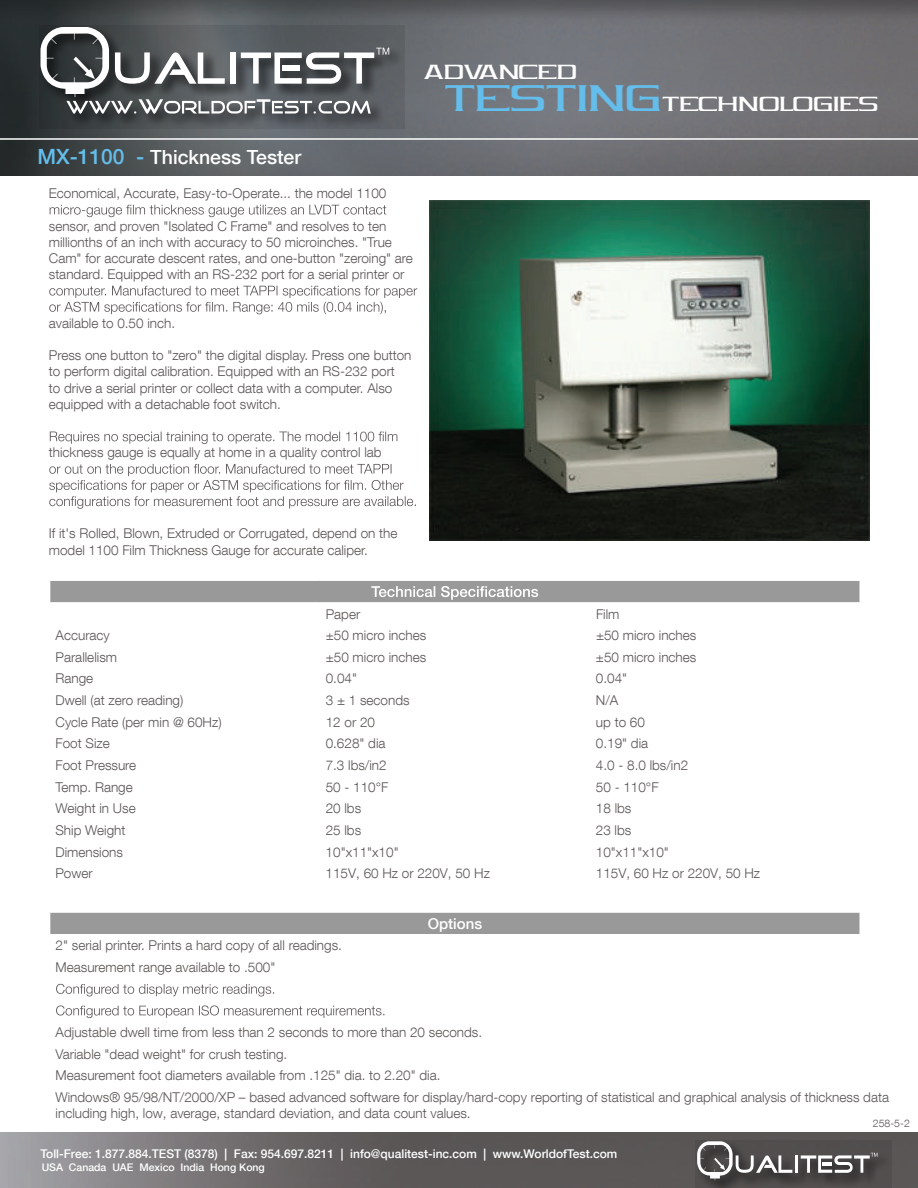
<style>
.page{position:relative;width:918px;height:1188px;background:#fff}
.page>*{position:absolute;margin:0;border:0;box-sizing:border-box;transform-origin:0 0}
.t1{font:43.5px "Vibrocentric";color:#64bdea}
.t2{font:24px "Vibrocentric";color:#fff}
.t3{font:500 19.5px "Helvetica Neue LT Com";color:#fff}
.t4{font:500 15px "Helvetica Neue LT Com";color:#fff}
.t5{font:300 13.5px/16.2px "Helvetica Neue LT Com";color:#595554}
.t6{font:500 12px "Helvetica Neue LT Com";color:#fff}
.t7{font:500 10.5px "Helvetica Neue LT Com";color:#fff}
.t8{font:300 10.5px "Helvetica Neue LT Com";color:#595554}
.s1{font-size:21px;color:#64bdea}
</style>
<div class="page">
<img style="left:0;top:1132px;width:918px;height:56px">
<img style="left:0;top:0;width:918px;height:176px">
<svg style="left:39px;top:26px;width:365px;height:103px;background:#4d5155"></svg>
<svg style="left:40px;top:27px;width:349px;height:87px"></svg>
<hr style="left:0;top:138px;width:918px;height:2px;background:#fff">
<svg style="left:696px;top:1140px;width:196px;height:48px;background:#4d4949"></svg>
<hr style="left:795px;top:1155px;width:3px;height:18px;background:#fff">
<svg style="left:697px;top:1141px;width:95px;height:39px;background:#6d6b6b"></svg>
<svg style="left:801px;top:1153px;width:77px;height:20px"></svg>
<img style="left:429px;top:201px;width:440px;height:339px">
<svg style="left:50px;top:205px;width:336px;height:12px"></svg>
<svg style="left:49px;top:286px;width:368px;height:28px"></svg>
<svg style="left:50px;top:432px;width:347px;height:12px"></svg>
<svg style="left:49px;top:464px;width:367px;height:45px"></svg>
<div style="left:50px;top:580px;width:810px;height:23px;background:#999"></div>
<hr style="left:49px;top:579px;width:271px;height:2px;background:#fff">
<hr style="left:320px;top:579px;width:270px;height:2px;background:#fff">
<hr style="left:590px;top:579px;width:271px;height:2px;background:#fff">
<hr style="left:49px;top:602px;width:271px;height:2px;background:#fff">
<hr style="left:320px;top:602px;width:270px;height:2px;background:#fff">
<hr style="left:590px;top:602px;width:271px;height:2px;background:#fff">
<svg style="left:371px;top:586px;width:167px;height:14px"></svg>
<div style="left:50px;top:912px;width:810px;height:23px;background:#999"></div>
<hr style="left:49px;top:911px;width:812px;height:2px;background:#fff">
<hr style="left:49px;top:934px;width:812px;height:2px;background:#fff">
<svg style="left:56px;top:984px;width:218px;height:12px"></svg>
<svg style="left:56px;top:1005px;width:328px;height:13px"></svg>
<h2 class="t2" style="left:424px;top:62px;width:154px">ADVANCED</h2>
<h3 class="t3" style="left:38px;top:145px;width:265px"><span class="s1">MX-1100 -</span> Thickness Tester</h3>
<p class="t5" style="left:49px;top:185px;width:339px">Economical, Accurate, Easy-to-Operate... the model 1100</p>
<p class="t5" style="left:49px;top:217px;width:366px">sensor, and proven "Isolated C Frame" and resolves to ten millionths of an inch with accuracy to 50 microinches. "True Cam" for accurate descent rates, and one-button "zeroing" are standard. Equipped with an RS-232 port for a serial printer or</p>
<p class="t5" style="left:49px;top:315px;width:128px">available to 0.50 inch.</p>
<p class="t5" style="left:49px;top:347px;width:364px">Press one button to "zero" the digital display. Press one button to perform digital calibration. Equipped with an RS-232 port<br>to drive a serial printer or collect data with a computer. Also equipped with a detachable foot switch.</p>
<p class="t5" style="left:49px;top:444px;width:334px">thickness gauge is equally at home in a quality control lab</p>
<p class="t5" style="left:49px;top:525px;width:350px">If it's Rolled, Blown, Extruded or Corrugated, depend on the model 1100 Film Thickness Gauge for accurate caliper.</p>
<h1 class="t1" style="left:444px;top:80px;width:219px">TESTING</h1>
<h2 class="t2" style="left:662px;top:94px;width:217px">TECHNOLOGIES</h2>
<p class="t5" style="left:326px;top:605px;width:36px">Paper</p>
<p class="t5" style="left:596px;top:605px;width:25px">Film</p>
<p class="t5" style="left:56px;top:627px;width:56px">Accuracy</p>
<p class="t5" style="left:326px;top:627px;width:102px">±50 micro inches</p>
<p class="t5" style="left:596px;top:627px;width:102px">±50 micro inches</p>
<p class="t5" style="left:56px;top:649px;width:63px">Parallelism</p>
<p class="t5" style="left:326px;top:649px;width:102px">±50 micro inches</p>
<p class="t5" style="left:596px;top:649px;width:102px">±50 micro inches</p>
<p class="t5" style="left:56px;top:670px;width:39px">Range</p>
<p class="t5" style="left:326px;top:670px;width:33px">0.04"</p>
<p class="t5" style="left:596px;top:670px;width:33px">0.04"</p>
<p class="t5" style="left:56px;top:692px;width:129px">Dwell (at zero reading)</p>
<p class="t5" style="left:326px;top:692px;width:85px">3 ± 1 seconds</p>
<p class="t5" style="left:596px;top:692px;width:24px">N/A</p>
<p class="t5" style="left:56px;top:714px;width:168px">Cycle Rate (per min @ 60Hz)</p>
<p class="t5" style="left:326px;top:714px;width:51px">12 or 20</p>
<p class="t5" style="left:596px;top:714px;width:51px">up to 60</p>
<p class="t5" style="left:56px;top:735px;width:56px">Foot Size</p>
<p class="t5" style="left:326px;top:735px;width:61px">0.628" dia</p>
<p class="t5" style="left:596px;top:735px;width:54px">0.19" dia</p>
<p class="t5" style="left:55px;top:757px;width:82px">Foot Pressure</p>
<p class="t5" style="left:326px;top:757px;width:63px">7.3 lbs/in2</p>
<p class="t5" style="left:596px;top:757px;width:94px">4.0 - 8.0 lbs/in2</p>
<p class="t5" style="left:55px;top:778px;width:79px">Temp. Range</p>
<p class="t5" style="left:326px;top:778px;width:64px">50 - 110°F</p>
<p class="t5" style="left:596px;top:778px;width:64px">50 - 110°F</p>
<p class="t5" style="left:55px;top:800px;width:82px">Weight in Use</p>
<p class="t5" style="left:326px;top:800px;width:37px">20 lbs</p>
<p class="t5" style="left:596px;top:800px;width:37px">18 lbs</p>
<p class="t5" style="left:55px;top:822px;width:72px">Ship Weight</p>
<p class="t5" style="left:326px;top:822px;width:37px">25 lbs</p>
<p class="t5" style="left:596px;top:822px;width:37px">23 lbs</p>
<p class="t5" style="left:55px;top:843px;width:69px">Dimensions</p>
<p class="t5" style="left:326px;top:843px;width:75px">10"x11"x10"</p>
<p class="t5" style="left:596px;top:843px;width:75px">10"x11"x10"</p>
<p class="t5" style="left:55px;top:865px;width:39px">Power</p>
<p class="t5" style="left:326px;top:865px;width:166px">115V, 60 Hz or 220V, 50 Hz</p>
<p class="t5" style="left:596px;top:865px;width:166px">115V, 60 Hz or 220V, 50 Hz</p>
<p class="t4" style="left:428px;top:914px;width:56px">Options</p>
<p class="t5" style="left:56px;top:935px;width:288px;line-height:21.6px">2" serial printer. Prints a hard copy of all readings.<br>Measurement range available to .500"</p>
<p class="t5" style="left:56px;top:1021px;width:835px;line-height:21.6px">Adjustable dwell time from less than 2 seconds to more than 20 seconds.<br>Variable "dead weight" for crush testing.<br>Measurement foot diameters available from .125" dia. to 2.20" dia.<br>Windows® 95/98/NT/2000/XP – based advanced software for display/hard-copy reporting of statistical and graphical analysis of thickness data</p>
<p class="t5" style="left:56px;top:1105px;width:417px">including high, low, average, standard deviation, and data count values.</p>
<p class="t8" style="left:873px;top:1117px;width:38px">258-5-2</p>
<p class="t6" style="left:40px;top:1146px;width:578px">Toll-Free: 1.877.884.TEST (8378) | Fax: 954.697.8211 | info@qualitest-inc.com | www.WorldofTest.com</p>
<p class="t7" style="left:42px;top:1161px;width:225px">USA Canada UAE Mexico India Hong Kong</p>
</div>
